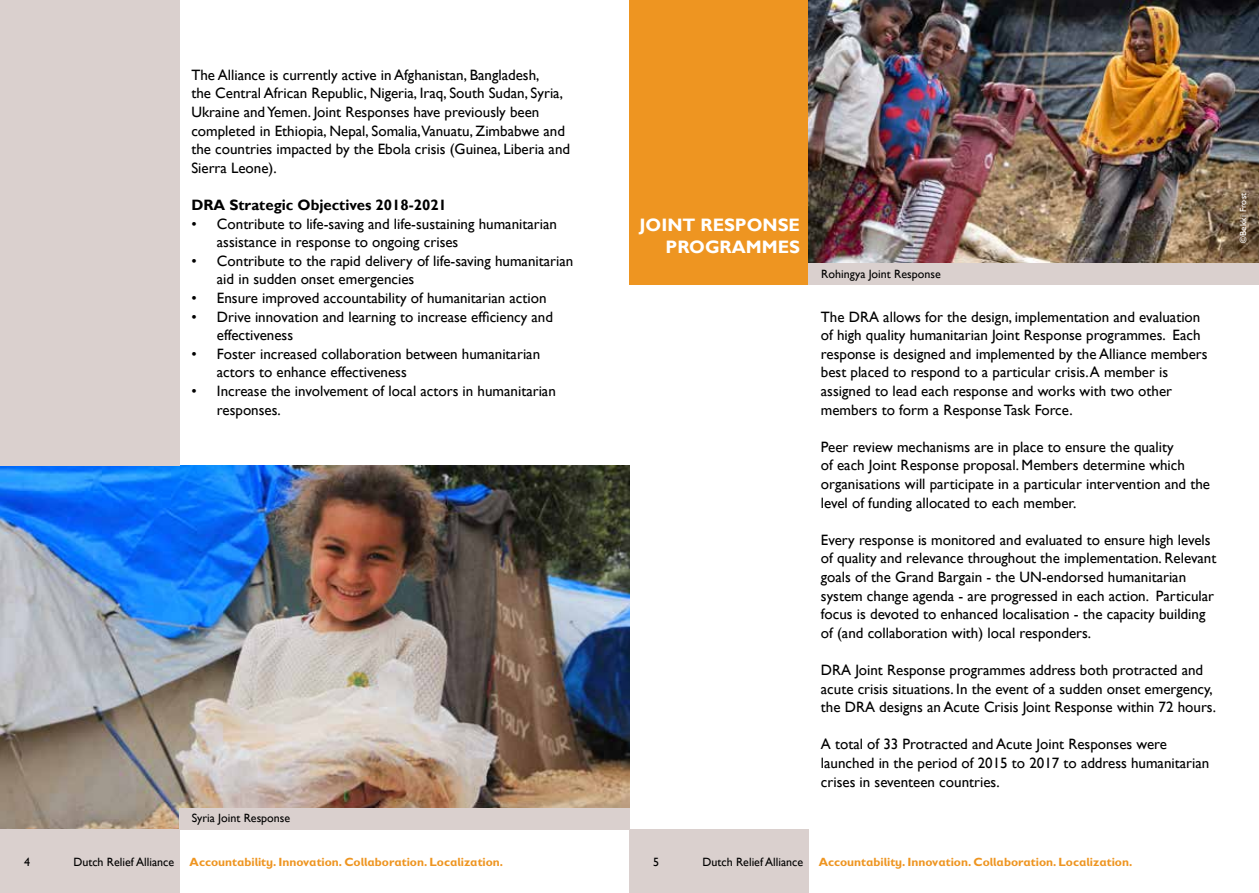
<style>
.page{position:relative;width:1259px;height:893px;background:#fff}
.page>*{position:absolute;margin:0;border:0;box-sizing:border-box;transform-origin:0 0}
.t1{font:700 18px/21.6px "Gill Sans";color:#fff;text-align:right}
.t2{font:15px/18.6px "Gill Sans";color:#000}
.t3{font:700 15px "Gill Sans";color:#000}
.t4{font:700 12px "Gill Sans Infant Std";color:#ee9521}
.t5{font:12px "Gill Sans";color:#000}
.t6{font:9px "Gill Sans";letter-spacing:.02em;color:#fff}
</style>
<div class="page">
<div style="left:0;top:829px;width:179px;height:64px;background:#dad0ce"></div>
<div style="left:629px;top:829px;width:179px;height:64px;background:#dad0ce"></div>
<div style="left:629px;top:0;width:179px;height:284px;background:#ee9521"></div>
<img style="left:0;top:466px;width:629px;height:363px">
<div style="left:0;top:0;width:179px;height:466px;background:#dad0ce"></div>
<img style="left:808px;top:0;width:451px;height:263px">
<div style="left:808px;top:263px;width:451px;height:22px;background:#dad0ce"></div>
<div style="left:179px;top:808px;width:450px;height:22px;background:#dad0ce"></div>
<p class="t2" style="left:191px;top:66px;width:380px">The Alliance is currently active in Afghanistan, Bangladesh,<br>the Central African Republic, Nigeria, Iraq, South Sudan, Syria, Ukraine and Yemen. Joint Responses have previously been completed in Ethiopia, Nepal, Somalia,Vanuatu, Zimbabwe and the countries impacted by the Ebola crisis (Guinea, Liberia and Sierra Leone).</p>
<p class="t3" style="left:191px;top:196px;width:257px">DRA Strategic Objectives 2018-2021</p>
<p class="t2" style="left:217px;top:214px;width:342px;text-indent:-26px">• Contribute to life-saving and life-sustaining humanitarian assistance in response to ongoing crises</p>
<p class="t2" style="left:217px;top:252px;width:358px;text-indent:-26px">• Contribute to the rapid delivery of life-saving humanitarian aid in sudden onset emergencies</p>
<p class="t2" style="left:191px;top:289px;width:357px">• Ensure improved accountability of humanitarian action</p>
<p class="t2" style="left:217px;top:307px;width:338px;text-indent:-26px">• Drive innovation and learning to increase efficiency and effectiveness</p>
<p class="t2" style="left:217px;top:345px;width:325px;text-indent:-26px">• Foster increased collaboration between humanitarian actors to enhance effectiveness</p>
<p class="t2" style="left:217px;top:382px;width:340px;text-indent:-26px">• Increase the involvement of local actors in humanitarian responses.</p>
<p class="t5" style="left:192px;top:811px;width:100px">Syria Joint Response</p>
<p class="t1" style="left:639px;top:215px;width:34px">JOINT</p>
<p class="t1" style="left:665px;top:215px;width:136px">RESPONSE<br>PROGRAMMES</p>
<p class="t5" style="left:821px;top:267px;width:121px">Rohingya Joint Response</p>
<p class="t2" style="left:821px;top:307px;width:388px">The DRA allows for the design, implementation and evaluation of high quality humanitarian Joint Response programmes. Each response is designed and implemented by the Alliance members best placed to respond to a particular crisis. A member is assigned to lead each response and works with two other members to form a Response Task Force.</p>
<p class="t2" style="left:821px;top:438px;width:391px">Peer review mechanisms are in place to ensure the quality<br>of each Joint Response proposal. Members determine which organisations will participate in a particular intervention and the level of funding allocated to each member.</p>
<p class="t2" style="left:821px;top:531px;width:397px">Every response is monitored and evaluated to ensure high levels of quality and relevance throughout the implementation. Relevant goals of the Grand Bargain - the UN-endorsed humanitarian system change agenda - are progressed in each action. Particular focus is devoted to enhanced localisation - the capacity building of (and collaboration with) local responders.</p>
<p class="t2" style="left:821px;top:661px;width:396px">DRA Joint Response programmes address both protracted and acute crisis situations. In the event of a sudden onset emergency, the DRA designs an Acute Crisis Joint Response within 72 hours.</p>
<p class="t2" style="left:821px;top:735px;width:390px">A total of 33 Protracted and Acute Joint Responses were launched in the period of 2015 to 2017 to address humanitarian crises in seventeen countries.</p>
<p class="t5" style="left:24px;top:855px;width:7px">4</p>
<p class="t5" style="left:73px;top:855px;width:102px">Dutch Relief Alliance</p>
<p class="t4" style="left:190px;top:855px;width:315px">Accountability. Innovation. Collaboration. Localization.</p>
<p class="t5" style="left:653px;top:855px;width:7px">5</p>
<p class="t5" style="left:702px;top:855px;width:102px">Dutch Relief Alliance</p>
<p class="t4" style="left:818px;top:855px;width:315px">Accountability. Innovation. Collaboration. Localization.</p>
<p class="t6" style="left:1237px;top:243px;width:52px;rotate:-90deg">©Bekki Frost</p>
</div>
